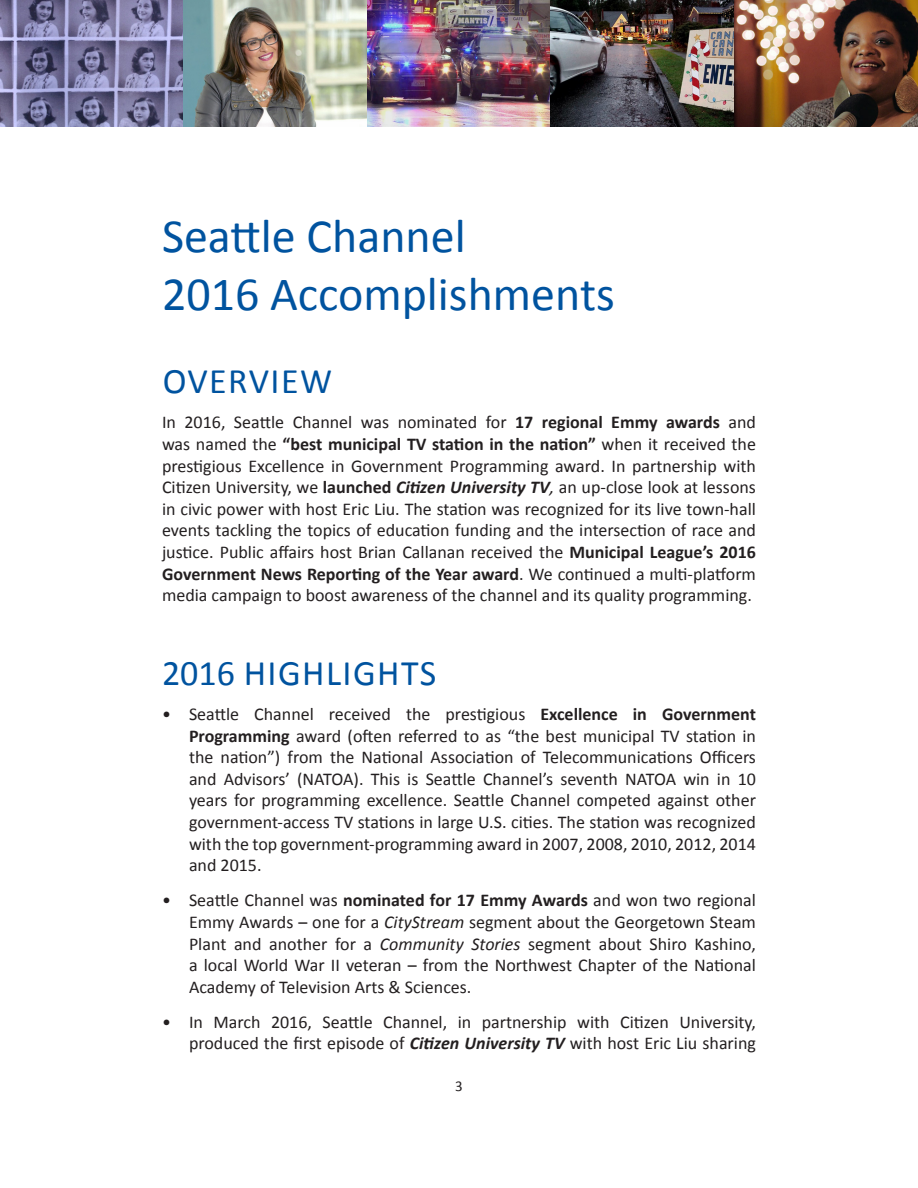
<style>
.page{position:relative;width:918px;height:1188px;background:#fff}
.page>*{position:absolute;margin:0;border:0;box-sizing:border-box;transform-origin:0 0}
.t1{font:48px/57.6px "Calibri";color:#00539f}
.t2{font:36px "Calibri";letter-spacing:.04em;color:#00539f}
.Body{font:18px/21.6px "Calibri";color:#231f20;text-align:justify}
.Page_Number{font:15px "Calibri";color:#231f20}
.s1{font-weight:700}
.s2{font-weight:700;font-style:italic}
.s3{font-style:italic}
</style>
<div class="page">
<img style="left:0;top:0;width:918px;height:126px">
<h1 class="t1" style="left:162px;top:207px;width:454px">Seattle Channel<br>2016 Accomplishments</h1>
<h3 class="t2" style="left:163px;top:359px;width:171px">OVERVIEW</h3>
<p class="Body" style="left:162px;top:412px;width:596px">In 2016, Seattle Channel was nominated for <span class="s1">17 regional Emmy awards</span> and was named the <span class="s1">“best municipal TV station in the nation”</span> when it received the prestigious Excellence in Government Programming award. In partnership with Citizen University, we <span class="s1">launched</span> <span class="s2">Citizen University TV</span><span class="s3">,</span> an up-close look at lessons in civic power with host Eric Liu. The station was recognized for its live town-hall events tackling the topics of education funding and the intersection of race and justice. Public affairs host Brian Callanan received the <span class="s1">Municipal League’s 2016<br>Government News Reporting of the Year award</span>. We continued a multi-platform media campaign to boost awareness of the channel and its quality programming.</p>
<h3 class="t2" style="left:162px;top:650px;width:276px">2016 HIGHLIGHTS</h3>
<p class="Body" style="left:189px;top:703px;width:569px;text-indent:-27px">• Seattle Channel received the prestigious <span class="s1">Excellence in Government Programming</span> award (often referred to as “the best municipal TV station in the nation”) from the National Association of Telecommunications Officers and Advisors’ (NATOA). This is Seattle Channel’s seventh NATOA win in 10 years for programming excellence. Seattle Channel competed against other government-access TV stations in large U.S. cities. The station was recognized with the top government-programming award in 2007, 2008, 2010, 2012, 2014 and 2015.</p>
<p class="Body" style="left:189px;top:890px;width:569px;text-indent:-27px">• Seattle Channel was <span class="s1">nominated for 17 Emmy Awards</span> and won two regional Emmy Awards – one for a <span class="s3">CityStream</span> segment about the Georgetown Steam Plant and another for a <span class="s3">Community Stories</span> segment about Shiro Kashino, a local World War II veteran – from the Northwest Chapter of the National Academy of Television Arts &amp; Sciences.</p>
<p class="Body" style="left:162px;top:1011px;width:596px;text-align:right">• In March 2016, Seattle Channel, in partnership with Citizen University, produced the first episode of <span class="s2">Citizen University TV</span> with host Eric Liu sharing</p>
<p class="Page_Number" style="left:455px;top:1077px;width:9px">3</p>
</div>
